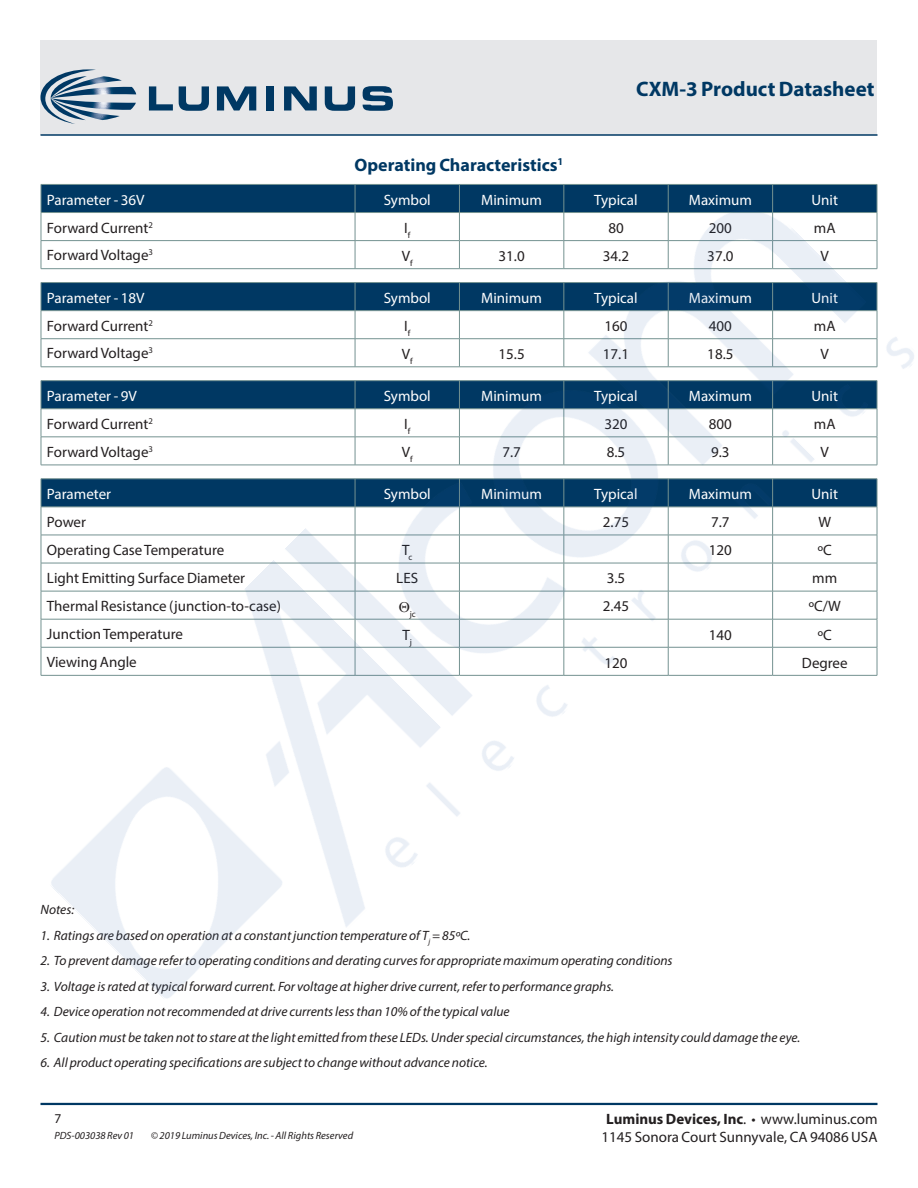
<style>
.page{position:relative;width:918px;height:1188px;background:#fff}
.page>*{position:absolute;margin:0;border:0;box-sizing:border-box;transform-origin:0 0}
.DS_Title1{font:700 21px "Myriad Pro";color:#003863}
.节{font:700 18px "Myriad Pro";color:#003863}
.DS_Body{font:15px "Myriad Pro";color:#231f20}
.t1{font:15px "Myriad Pro";color:#fff}
.t2{font:700 15px "Myriad Pro";color:#231f20}
.DS_Body-2{font:italic 13.5px "Myriad Pro";color:#231f20}
.zzFooterRight2{font:13.5px "Myriad Pro";color:#231f20}
.zzFooterRight1{font:italic 10.5px "Myriad Pro";color:#231f20}
.t3{font:8.7px "Myriad Pro";color:#231f20}
.s1{font-weight:400}
</style>
<div class="page">
<div style="left:40px;top:40px;width:838px;height:95px;background:#e6e7e9"></div>
<hr style="left:40px;top:1103px;width:838px;height:2px;background:#003863">
<hr style="left:40px;top:134px;width:838px;height:2px;background:#003863">
<svg style="left:40px;top:69px;width:96px;height:55px"></svg>
<svg style="left:149px;top:86px;width:24px;height:25px"></svg>
<svg style="left:179px;top:86px;width:30px;height:25px"></svg>
<svg style="left:217px;top:86px;width:39px;height:25px"></svg>
<div style="left:266px;top:86px;width:8px;height:25px;background:#003863"></div>
<svg style="left:284px;top:86px;width:33px;height:25px"></svg>
<svg style="left:325px;top:86px;width:30px;height:25px"></svg>
<svg style="left:363px;top:86px;width:30px;height:25px"></svg>
<img style="left:40px;top:135px;width:874px;height:863px">
<svg style="left:41px;top:479px;width:837px;height:196px"></svg>
<p class="节" style="left:355px;top:154px;width:210px">Operating Characteristics<sup>1</sup></p>
<p class="DS_Title1" style="left:636px;top:75px;width:240px">CXM-3 Product Datasheet</p>
<p class="t1" style="left:47px;top:190px;width:99px">Parameter - 36V</p>
<p class="t1" style="left:384px;top:190px;width:49px">Symbol</p>
<p class="t1" style="left:481px;top:190px;width:62px">Minimum</p>
<p class="t1" style="left:594px;top:190px;width:45px">Typical</p>
<p class="t1" style="left:689px;top:190px;width:65px">Maximum</p>
<p class="t1" style="left:812px;top:190px;width:28px">Unit</p>
<p class="DS_Body" style="left:47px;top:219px;width:108px">Forward Current<sup>2</sup></p>
<p class="DS_Body" style="left:404px;top:219px;width:8px">I<sub>f</sub></p>
<p class="DS_Body" style="left:608px;top:219px;width:17px">80</p>
<p class="DS_Body" style="left:709px;top:219px;width:25px">200</p>
<p class="DS_Body" style="left:814px;top:219px;width:23px">mA</p>
<p class="DS_Body" style="left:47px;top:246px;width:108px">Forward Voltage<sup>3</sup></p>
<p class="DS_Body" style="left:402px;top:247px;width:12px">V<sub>f</sub></p>
<p class="DS_Body" style="left:499px;top:247px;width:28px">31.0</p>
<p class="DS_Body" style="left:603px;top:247px;width:28px">34.2</p>
<p class="DS_Body" style="left:707px;top:247px;width:28px">37.0</p>
<p class="DS_Body" style="left:821px;top:247px;width:10px">V</p>
<p class="t1" style="left:47px;top:289px;width:99px">Parameter - 18V</p>
<p class="t1" style="left:384px;top:289px;width:49px">Symbol</p>
<p class="t1" style="left:481px;top:289px;width:62px">Minimum</p>
<p class="t1" style="left:594px;top:289px;width:45px">Typical</p>
<p class="t1" style="left:689px;top:289px;width:65px">Maximum</p>
<p class="t1" style="left:812px;top:289px;width:28px">Unit</p>
<p class="DS_Body" style="left:47px;top:317px;width:108px">Forward Current<sup>2</sup></p>
<p class="DS_Body" style="left:404px;top:317px;width:8px">I<sub>f</sub></p>
<p class="DS_Body" style="left:604px;top:317px;width:25px">160</p>
<p class="DS_Body" style="left:709px;top:317px;width:25px">400</p>
<p class="DS_Body" style="left:814px;top:317px;width:23px">mA</p>
<p class="DS_Body" style="left:47px;top:344px;width:108px">Forward Voltage<sup>3</sup></p>
<p class="DS_Body" style="left:402px;top:345px;width:12px">V<sub>f</sub></p>
<p class="DS_Body" style="left:499px;top:345px;width:28px">15.5</p>
<p class="DS_Body" style="left:603px;top:345px;width:28px">17.1</p>
<p class="DS_Body" style="left:707px;top:345px;width:28px">18.5</p>
<p class="DS_Body" style="left:821px;top:345px;width:10px">V</p>
<p class="t1" style="left:47px;top:387px;width:91px">Parameter - 9V</p>
<p class="t1" style="left:384px;top:387px;width:49px">Symbol</p>
<p class="t1" style="left:481px;top:387px;width:62px">Minimum</p>
<p class="t1" style="left:594px;top:387px;width:45px">Typical</p>
<p class="t1" style="left:689px;top:387px;width:65px">Maximum</p>
<p class="t1" style="left:812px;top:387px;width:28px">Unit</p>
<p class="DS_Body" style="left:47px;top:415px;width:108px">Forward Current<sup>2</sup></p>
<p class="DS_Body" style="left:404px;top:415px;width:8px">I<sub>f</sub></p>
<p class="DS_Body" style="left:604px;top:415px;width:25px">320</p>
<p class="DS_Body" style="left:709px;top:415px;width:25px">800</p>
<p class="DS_Body" style="left:814px;top:415px;width:23px">mA</p>
<p class="DS_Body" style="left:47px;top:442px;width:108px">Forward Voltage<sup>3</sup></p>
<p class="DS_Body" style="left:402px;top:443px;width:12px">V<sub>f</sub></p>
<p class="DS_Body" style="left:502px;top:443px;width:20px">7.7</p>
<p class="DS_Body" style="left:607px;top:443px;width:20px">8.5</p>
<p class="DS_Body" style="left:711px;top:443px;width:20px">9.3</p>
<p class="DS_Body" style="left:821px;top:443px;width:10px">V</p>
<p class="t1" style="left:47px;top:485px;width:66px">Parameter</p>
<p class="t1" style="left:384px;top:485px;width:49px">Symbol</p>
<p class="t1" style="left:481px;top:485px;width:62px">Minimum</p>
<p class="t1" style="left:594px;top:485px;width:45px">Typical</p>
<p class="t1" style="left:689px;top:485px;width:65px">Maximum</p>
<p class="t1" style="left:812px;top:485px;width:28px">Unit</p>
<p class="DS_Body" style="left:47px;top:512px;width:41px">Power</p>
<p class="DS_Body" style="left:603px;top:513px;width:28px">2.75</p>
<p class="DS_Body" style="left:711px;top:513px;width:20px">7.7</p>
<p class="DS_Body" style="left:818px;top:513px;width:14px">W</p>
<p class="DS_Body" style="left:47px;top:540px;width:179px">Operating Case Temperature</p>
<p class="DS_Body" style="left:402px;top:541px;width:12px">T<sub>c</sub></p>
<p class="DS_Body" style="left:709px;top:541px;width:25px">120</p>
<p class="DS_Body" style="left:818px;top:541px;width:16px">ºC</p>
<p class="DS_Body" style="left:47px;top:568px;width:200px">Light Emitting Surface Diameter</p>
<p class="DS_Body" style="left:396px;top:569px;width:23px">LES</p>
<p class="DS_Body" style="left:607px;top:569px;width:20px">3.5</p>
<p class="DS_Body" style="left:812px;top:569px;width:27px">mm</p>
<p class="DS_Body" style="left:47px;top:596px;width:235px">Thermal Resistance (junction-to-case)</p>
<p class="t3" style="left:410px;top:608px;width:8px">jc</p>
<p class="DS_Body" style="left:603px;top:597px;width:28px">2.45</p>
<p class="DS_Body" style="left:809px;top:597px;width:33px">ºC/W</p>
<p class="DS_Body" style="left:47px;top:625px;width:137px">Junction Temperature</p>
<p class="DS_Body" style="left:402px;top:625px;width:11px">T<sub>j</sub></p>
<p class="DS_Body" style="left:709px;top:625px;width:25px">140</p>
<p class="DS_Body" style="left:818px;top:625px;width:16px">ºC</p>
<p class="DS_Body" style="left:47px;top:653px;width:91px">Viewing Angle</p>
<p class="DS_Body" style="left:604px;top:653px;width:25px">120</p>
<p class="DS_Body" style="left:802px;top:653px;width:47px">Degree</p>
<p class="DS_Body-2" style="left:40px;top:901px;width:35px">Notes:</p>
<p class="DS_Body-2" style="left:40px;top:927px;width:431px">1. Ratings are based on operation at a constant junction temperature of T<sub>j</sub> = 85ºC.</p>
<p class="DS_Body-2" style="left:40px;top:952px;width:634px">2. To prevent damage refer to operating conditions and derating curves for appropriate maximum operating conditions</p>
<p class="DS_Body-2" style="left:40px;top:978px;width:575px">3. Voltage is rated at typical forward current. For voltage at higher drive current, refer to performance graphs.</p>
<p class="DS_Body-2" style="left:40px;top:1003px;width:471px">4. Device operation not recommended at drive currents less than 10% of the typical value</p>
<p class="DS_Body-2" style="left:40px;top:1029px;width:761px">5. Caution must be taken not to stare at the light emitted from these LEDs. Under special circumstances, the high intensity could damage the eye.</p>
<p class="DS_Body-2" style="left:40px;top:1054px;width:449px">6. All product operating specifications are subject to change without advance notice.</p>
<p class="zzFooterRight2" style="left:54px;top:1110px;width:8px">7</p>
<p class="zzFooterRight1" style="left:54px;top:1129px;width:81px">PDS-003038 Rev 01</p>
<p class="zzFooterRight1" style="left:151px;top:1129px;width:204px">© 2019 Luminus Devices, Inc. - All Rights Reserved</p>
<p class="t2" style="left:606px;top:1109px;width:273px">Luminus Devices, Inc<span class="s1">. • www.luminus.com</span></p>
<p class="DS_Body" style="left:601px;top:1127px;width:278px">1145 Sonora Court Sunnyvale, CA 94086 USA</p>
</div>
